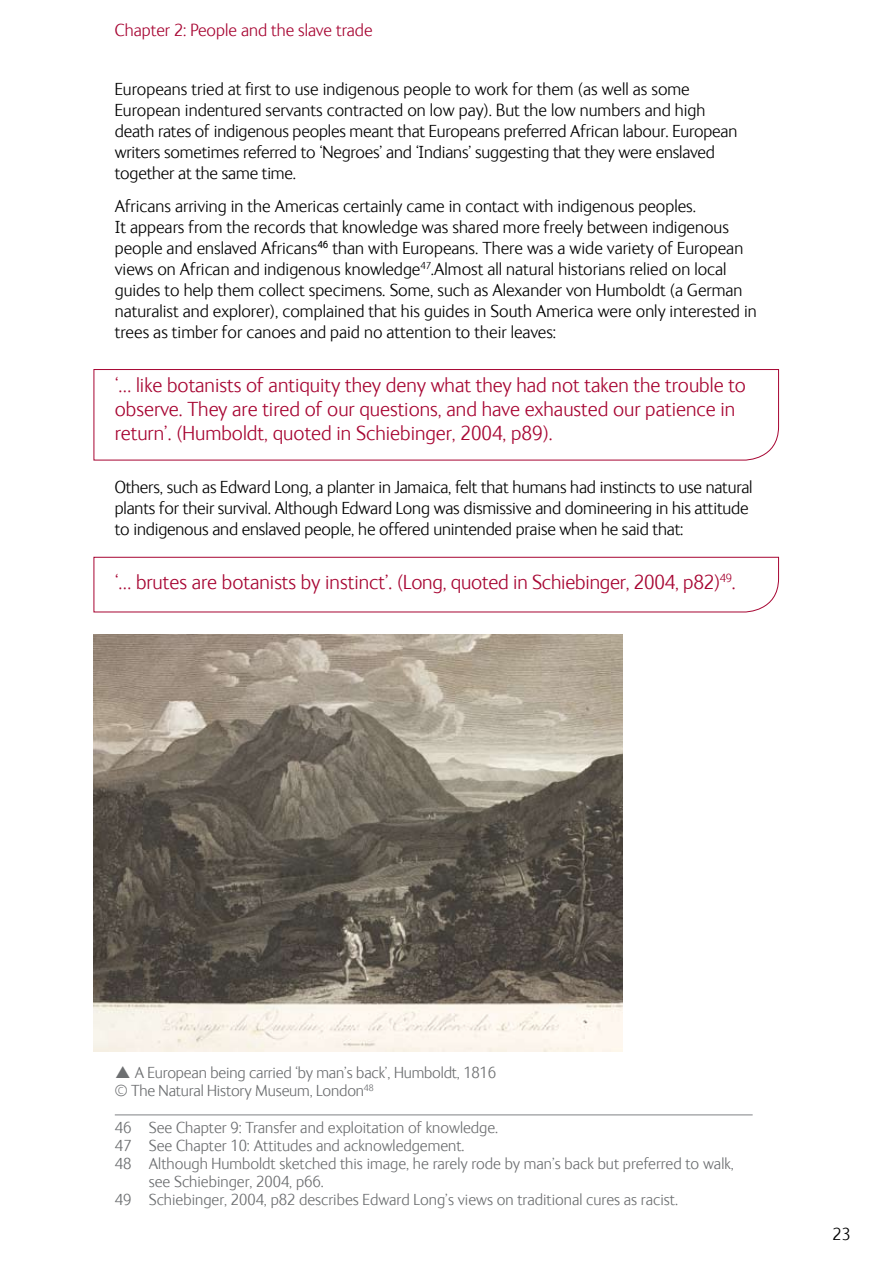
<style>
.page{position:relative;width:893px;height:1263px;background:#fff}
.page>*{position:absolute;margin:0;border:0;box-sizing:border-box;transform-origin:0 0}
.t1{font:300 21px/24px "NHM Ingrid";color:#a70532}
.t2{font:300 18px/21px "NHM Ingrid";color:#000}
.t3{font:300 18px "NHM Ingrid";color:#a70532}
.t4{font:300 16.5px/18px "NHM Ingrid";color:#6d6f71}
</style>
<div class="page">
<hr style="left:115px;top:1114px;width:638px;height:1px;background:#808285">
<svg style="left:93px;top:556px;width:686px;height:57px"></svg>
<svg style="left:93px;top:369px;width:686px;height:92px"></svg>
<img style="left:94px;top:635px;width:529px;height:417px">
<p class="t3" style="left:115px;top:21px;width:259px">Chapter 2: People and the slave trade</p>
<p class="t2" style="left:115px;top:78px;width:624px">Europeans tried at first to use indigenous people to work for them (as well as some European indentured servants contracted on low pay). But the low numbers and high death rates of indigenous peoples meant that Europeans preferred African labour. European writers sometimes referred to ‘Negroes’ and ‘Indians’ suggesting that they were enslaved together at the same time.</p>
<p class="t2" style="left:115px;top:196px;width:643px">Africans arriving in the Americas certainly came in contact with indigenous peoples.<br>It appears from the records that knowledge was shared more freely between indigenous people and enslaved Africans<sup>46</sup> than with Europeans. There was a wide variety of European views on African and indigenous knowledge<sup>47</sup>.Almost all natural historians relied on local guides to help them collect specimens. Some, such as Alexander von Humboldt (a German naturalist and explorer), complained that his guides in South America were only interested in trees as timber for canoes and paid no attention to their leaves:<sup>48</sup></p>
<p class="t1" style="left:115px;top:373px;width:633px">‘… like botanists of antiquity they deny what they had not taken the trouble to observe. They are tired of our questions, and have exhausted our patience in return’. (Humboldt, quoted in Schiebinger, 2004, p89).</p>
<p class="t2" style="left:115px;top:477px;width:639px">Others, such as Edward Long, a planter in Jamaica, felt that humans had instincts to use natural plants for their survival. Although Edward Long was dismissive and domineering in his attitude to indigenous and enslaved people, he offered unintended praise when he said that:</p>
<p class="t1" style="left:115px;top:570px;width:623px">‘… brutes are botanists by instinct’. (Long, quoted in Schiebinger, 2004, p82)<sup>49</sup>.</p>
<p class="t4" style="left:115px;top:1064px;width:383px;text-indent:20px">A European being carried ‘by man’s back’, Humboldt, 1816 © The Natural History Museum, London<sup>48</sup></p>
<p class="t4" style="left:115px;top:1119px;width:385px">46 See Chapter 9: Transfer and exploitation of knowledge.</p>
<p class="t4" style="left:115px;top:1137px;width:351px">47 See Chapter 10: Attitudes and acknowledgement.</p>
<p class="t4" style="left:115px;top:1155px;width:621px">48 Although Humboldt sketched this image, he rarely rode by man’s back but preferred to walk,</p>
<p class="t4" style="left:149px;top:1173px;width:176px">see Schiebinger, 2004, p66.</p>
<p class="t4" style="left:115px;top:1191px;width:565px">49 Schiebinger, 2004, p82 describes Edward Long’s views on traditional cures as racist.</p>
<p class="t2" style="left:832px;top:1224px;width:19px">23</p>
</div>
